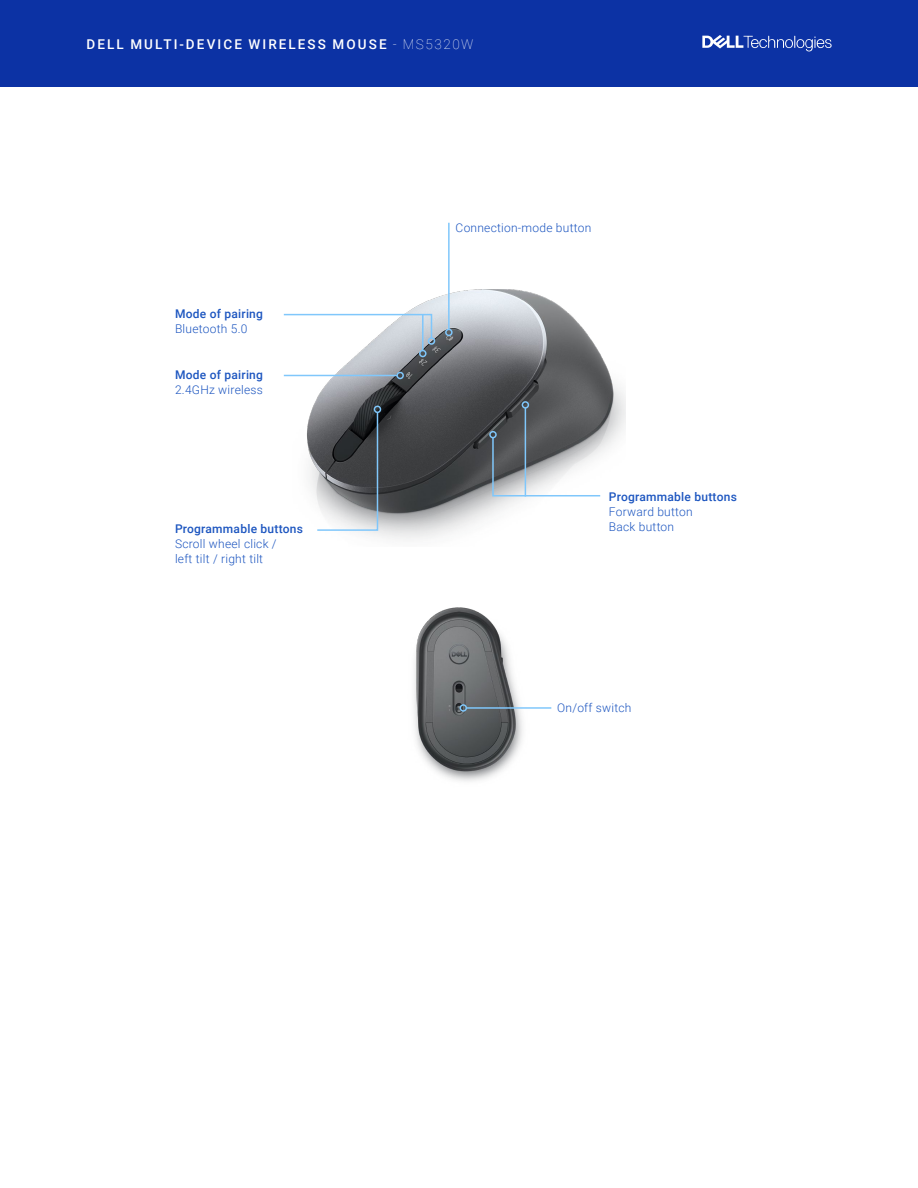
<style>
.page{position:relative;width:918px;height:1188px;background:#fff}
.page>*{position:absolute;margin:0;border:0;box-sizing:border-box;transform-origin:0 0}
.t1{font:500 13.5px "Roboto";letter-spacing:.15em;color:#fff}
.t2{font:300 12px/15px "Roboto";letter-spacing:.02em;color:#1d56c0}
.t3{font:500 12px "Roboto";letter-spacing:.02em;color:#1d56c0}
.s1{font-weight:100}
</style>
<div class="page">
<div style="left:0;top:0;width:918px;height:86px;background:#0c32a4"></div>
<svg style="left:702px;top:35px;width:130px;height:16px"></svg>
<img style="left:414px;top:607px;width:138px;height:175px">
<hr style="left:466px;top:707px;width:85px;height:2px;background:#80c7fb">
<div style="left:460px;top:704px;width:7px;height:8px;border:2px solid #80c7fb;border-radius:50%"></div>
<img style="left:292px;top:289px;width:334px;height:251px">
<hr style="left:448px;top:223px;width:2px;height:106px;background:#80c7fb">
<div style="left:445px;top:329px;width:8px;height:7px;border:2px solid #80c7fb;border-radius:50%"></div>
<svg style="left:491px;top:436px;width:111px;height:61px"></svg>
<div style="left:489px;top:431px;width:8px;height:7px;border:2px solid #80c7fb;border-radius:50%"></div>
<hr style="left:525px;top:408px;width:1px;height:89px;background:#80c7fb">
<div style="left:522px;top:401px;width:7px;height:8px;border:2px solid #80c7fb;border-radius:50%"></div>
<hr style="left:284px;top:375px;width:113px;height:1px;background:#80c7fb">
<div style="left:396px;top:372px;width:8px;height:7px;border:2px solid #80c7fb;border-radius:50%"></div>
<svg style="left:283px;top:313px;width:150px;height:27px"></svg>
<div style="left:428px;top:337px;width:7px;height:8px;border:2px solid #80c7fb;border-radius:50%"></div>
<hr style="left:422px;top:315px;width:2px;height:36px;background:#80c7fb">
<div style="left:419px;top:350px;width:8px;height:7px;border:2px solid #80c7fb;border-radius:50%"></div>
<svg style="left:316px;top:411px;width:63px;height:121px;background:#72767a"></svg>
<div style="left:374px;top:406px;width:7px;height:7px;border:2px solid #80c7fb;border-radius:50%"></div>
<p class="t1" style="left:87px;top:35px;width:388px">DELL MULTI-DEVICE WIRELESS MOUSE <span class="s1">- MS5320W</span></p>
<p class="t3" style="left:175px;top:305px;width:90px">Mode of pairing</p>
<p class="t2" style="left:175px;top:321px;width:74px">Bluetooth 5.0</p>
<p class="t3" style="left:175px;top:366px;width:90px">Mode of pairing</p>
<p class="t2" style="left:175px;top:382px;width:89px">2.4GHz wireless</p>
<p class="t3" style="left:175px;top:520px;width:129px">Programmable buttons</p>
<p class="t2" style="left:175px;top:536px;width:103px">Scroll wheel click / left tilt / right tilt</p>
<p class="t2" style="left:456px;top:220px;width:137px">Connection-mode button</p>
<p class="t3" style="left:609px;top:488px;width:129px">Programmable buttons</p>
<p class="t2" style="left:609px;top:503px;width:85px">Forward button<br>Back button</p>
<p class="t2" style="left:557px;top:700px;width:76px">On/off switch</p>
</div>
